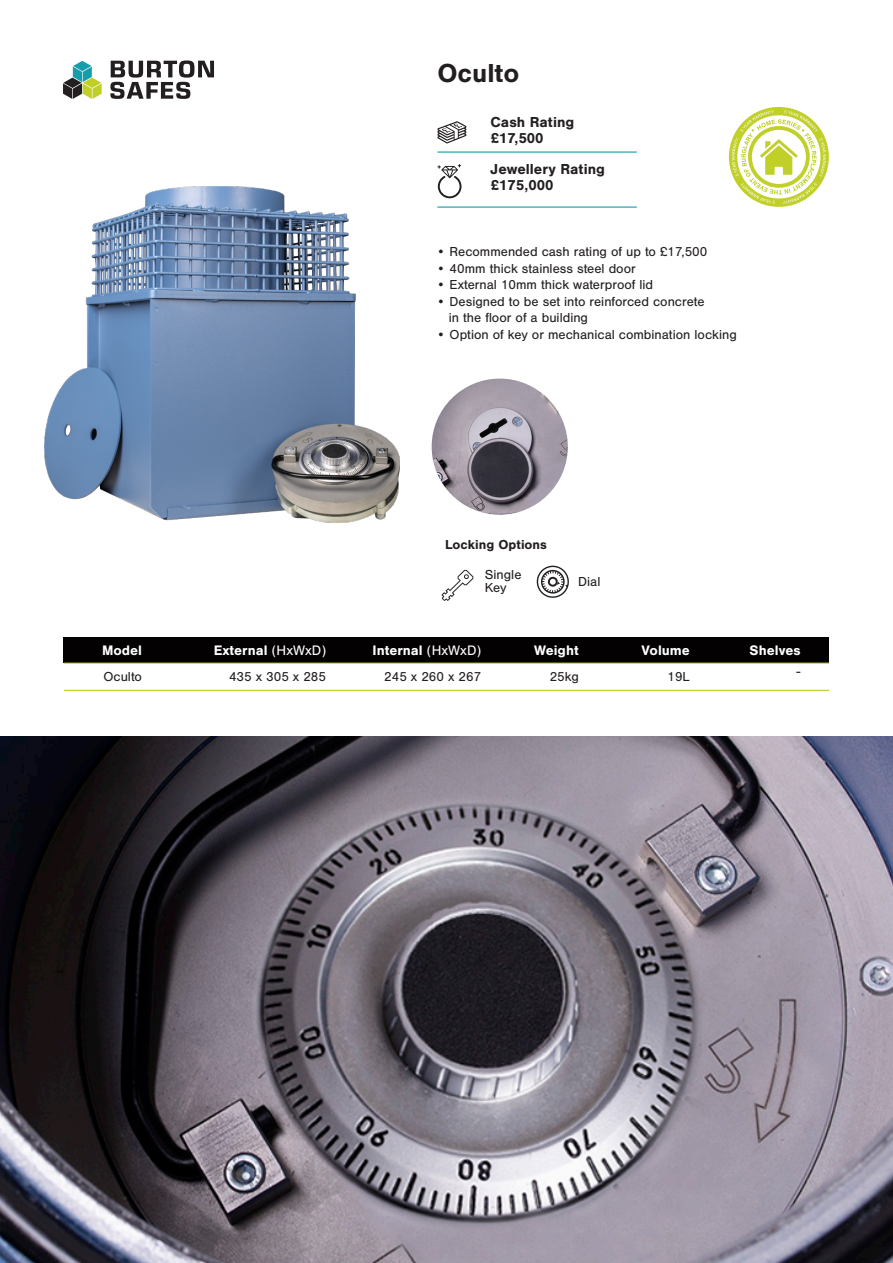
<style>
.page{position:relative;width:893px;height:1263px;background:#fff}
.page>*{position:absolute;margin:0;border:0;box-sizing:border-box;transform-origin:0 0}
.t1{font:700 27px "Nimbus San";color:#231f20}
.t2{font:700 15px "Nimbus San";color:#231f20}
.t3{font:700 14.25px "Nimbus San";color:#fff}
.Basic_body_text_smal{font:13.5px "Nimbus San";color:#231f20}
.t4{font:700 13.5px "Nimbus San";color:#231f20}
.s1{font-weight:400}
</style>
<div class="page">
<img style="left:45px;top:186px;width:355px;height:337px">
<div style="left:64px;top:637px;width:765px;height:26px;background:#030102"></div>
<hr style="left:64px;top:663px;width:765px;height:1px;background:#c1d029">
<hr style="left:64px;top:690px;width:765px;height:1px;background:#c1d029">
<hr style="left:437px;top:151px;width:200px;height:2px;background:#169daa">
<hr style="left:437px;top:207px;width:200px;height:1px;background:#169daa">
<svg style="left:437px;top:164px;width:24px;height:34px"></svg>
<svg style="left:437px;top:121px;width:29px;height:22px"></svg>
<svg style="left:441px;top:569px;width:33px;height:32px"></svg>
<svg style="left:536px;top:565px;width:33px;height:33px"></svg>
<img style="left:432px;top:379px;width:136px;height:136px;border-radius:68px">
<svg style="left:729px;top:107px;width:100px;height:100px"></svg>
<svg style="left:63px;top:61px;width:39px;height:38px"></svg>
<svg style="left:110px;top:60px;width:104px;height:39px"></svg>
<img style="left:0;top:736px;width:893px;height:527px">
<p class="t1" style="left:437px;top:58px;width:83px">Oculto</p>
<p class="t2" style="left:491px;top:113px;width:85px">Cash Rating</p>
<p class="t2" style="left:491px;top:130px;width:55px">£17,500</p>
<p class="t2" style="left:491px;top:161px;width:116px">Jewellery Rating</p>
<p class="t2" style="left:491px;top:177px;width:64px">£175,000</p>
<p class="Basic_body_text_smal" style="left:437px;top:244px;width:272px">• Recommended cash rating of up to £17,500</p>
<p class="Basic_body_text_smal" style="left:437px;top:261px;width:201px">• 40mm thick stainless steel door</p>
<p class="Basic_body_text_smal" style="left:437px;top:277px;width:218px">• External 10mm thick waterproof lid</p>
<p class="Basic_body_text_smal" style="left:437px;top:294px;width:269px">• Designed to be set into reinforced concrete</p>
<p class="Basic_body_text_smal" style="left:449px;top:310px;width:141px">in the floor of a building</p>
<p class="Basic_body_text_smal" style="left:437px;top:327px;width:302px">• Option of key or mechanical combination locking</p>
<p class="t4" style="left:445px;top:537px;width:103px">Locking Options</p>
<p class="Basic_body_text_smal" style="left:485px;top:567px;width:38px">Single</p>
<p class="Basic_body_text_smal" style="left:485px;top:580px;width:23px">Key</p>
<p class="Basic_body_text_smal" style="left:578px;top:574px;width:24px">Dial</p>
<p class="t3" style="left:102px;top:642px;width:42px">Model</p>
<p class="t3" style="left:214px;top:642px;width:114px">External <span class="s1">(HxWxD)</span></p>
<p class="t3" style="left:372px;top:642px;width:110px">Internal <span class="s1">(HxWxD)</span></p>
<p class="t3" style="left:534px;top:642px;width:46px">Weight</p>
<p class="t3" style="left:642px;top:642px;width:50px">Volume</p>
<p class="t3" style="left:749px;top:642px;width:53px">Shelves</p>
<p class="Basic_body_text_smal" style="left:103px;top:669px;width:40px">Oculto</p>
<p class="Basic_body_text_smal" style="left:229px;top:669px;width:99px">435 x 305 x 285</p>
<p class="Basic_body_text_smal" style="left:384px;top:669px;width:99px">245 x 260 x 267</p>
<p class="Basic_body_text_smal" style="left:550px;top:669px;width:31px">25kg</p>
<p class="Basic_body_text_smal" style="left:667px;top:669px;width:24px">19L</p>
<p class="Basic_body_text_smal" style="left:796px;top:664px;width:5px">-</p>
</div>
